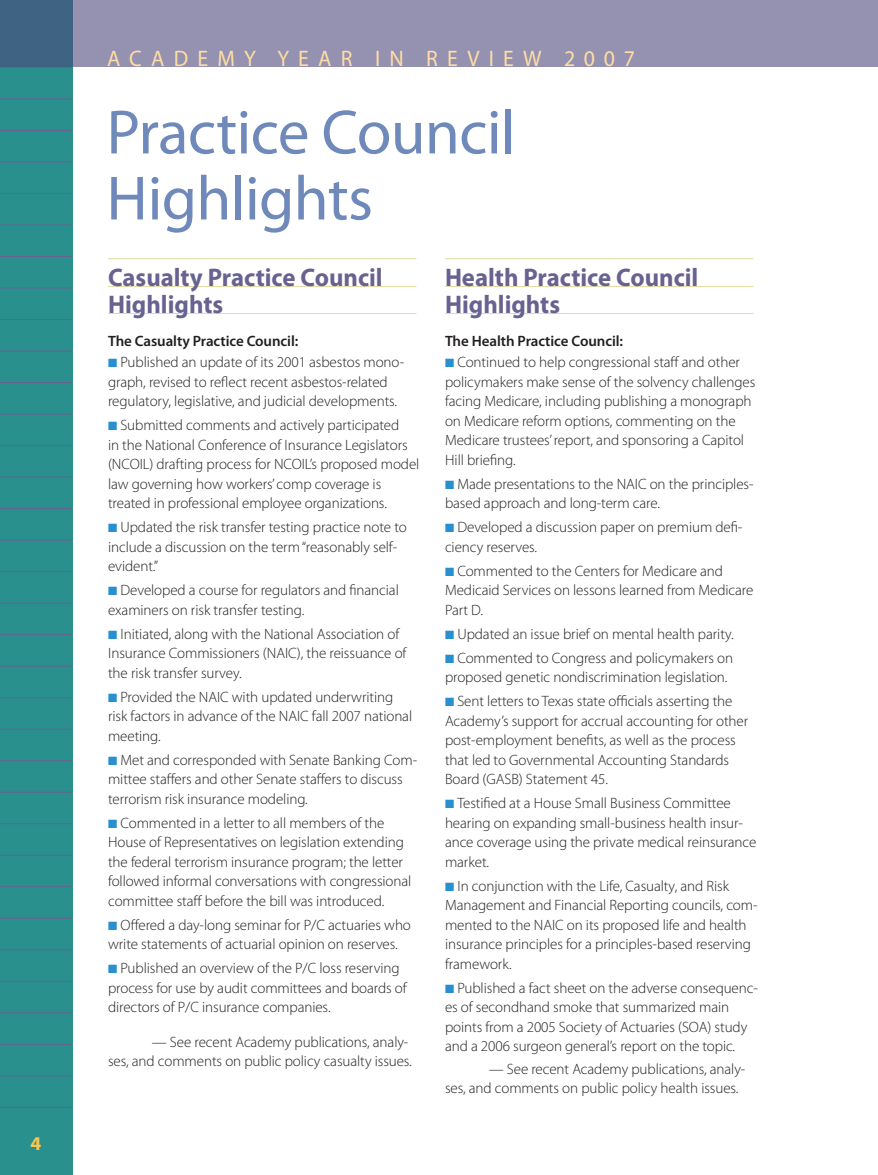
<style>
.page{position:relative;width:878px;height:1175px;background:#fff}
.page>*{position:absolute;margin:0;border:0;box-sizing:border-box;transform-origin:0 0}
.Section_Head{font:63px/66px "Myriad Pro";letter-spacing:-.01em;color:#6f89bb}
.Head__First_Line{font:700 25.5px "Myriad Pro";color:#676290}
.Head__Last_Line{font:700 25.5px "Myriad Pro";color:#676290}
.t1{font:22.5px "Myriad Pro";letter-spacing:.42em;color:#ffdda3}
.t2{font:700 19.5px "Myriad Pro";color:#fec44d}
.bullets{font:300 15px/19.5px "Myriad Pro";letter-spacing:-.005em;color:#231f20}
.text{font:300 15px/19.5px "Myriad Pro";letter-spacing:-.005em;color:#231f20;text-align:right}
.text_NI{font:600 15px "Myriad Pro";letter-spacing:-.005em;color:#231f20}
.s1{color:#2890cf}
</style>
<div class="page">
<div style="left:0;top:0;width:72px;height:1174px;background:#29908e"></div>
<hr style="left:0;top:67px;width:72px;height:1px;background:#676290">
<hr style="left:0;top:99px;width:72px;height:1px;background:#676290">
<hr style="left:0;top:130px;width:72px;height:1px;background:#676290">
<hr style="left:0;top:162px;width:72px;height:1px;background:#676290">
<hr style="left:0;top:193px;width:72px;height:1px;background:#676290">
<hr style="left:0;top:225px;width:72px;height:1px;background:#676290">
<hr style="left:0;top:256px;width:72px;height:1px;background:#676290">
<hr style="left:0;top:288px;width:72px;height:1px;background:#676290">
<hr style="left:0;top:319px;width:72px;height:1px;background:#676290">
<hr style="left:0;top:351px;width:72px;height:1px;background:#676290">
<hr style="left:0;top:382px;width:72px;height:1px;background:#676290">
<hr style="left:0;top:414px;width:72px;height:1px;background:#676290">
<hr style="left:0;top:445px;width:72px;height:1px;background:#676290">
<hr style="left:0;top:477px;width:72px;height:1px;background:#676290">
<hr style="left:0;top:508px;width:72px;height:1px;background:#676290">
<hr style="left:0;top:540px;width:72px;height:1px;background:#676290">
<hr style="left:0;top:571px;width:72px;height:1px;background:#676290">
<hr style="left:0;top:603px;width:72px;height:1px;background:#676290">
<hr style="left:0;top:634px;width:72px;height:1px;background:#676290">
<hr style="left:0;top:666px;width:72px;height:1px;background:#676290">
<hr style="left:0;top:697px;width:72px;height:1px;background:#676290">
<hr style="left:0;top:729px;width:72px;height:1px;background:#676290">
<hr style="left:0;top:760px;width:72px;height:1px;background:#676290">
<hr style="left:0;top:792px;width:72px;height:1px;background:#676290">
<hr style="left:0;top:823px;width:72px;height:1px;background:#676290">
<hr style="left:0;top:855px;width:72px;height:1px;background:#676290">
<hr style="left:0;top:886px;width:72px;height:1px;background:#676290">
<hr style="left:0;top:918px;width:72px;height:1px;background:#676290">
<hr style="left:0;top:949px;width:72px;height:1px;background:#676290">
<hr style="left:0;top:981px;width:72px;height:1px;background:#676290">
<hr style="left:0;top:1012px;width:72px;height:1px;background:#676290">
<hr style="left:0;top:1044px;width:72px;height:1px;background:#676290">
<hr style="left:0;top:1075px;width:72px;height:1px;background:#676290">
<hr style="left:0;top:1107px;width:72px;height:1px;background:#676290">
<svg style="left:0;top:0;width:878px;height:67px;background:#8d8dac"></svg>
<hr style="left:108px;top:258px;width:308px;height:1px;background:#e3dda3">
<hr style="left:108px;top:286px;width:308px;height:1px;background:#e3dda3">
<hr style="left:108px;top:313px;width:308px;height:1px;background:#e3dda3">
<hr style="left:445px;top:258px;width:308px;height:1px;background:#e3dda3">
<hr style="left:445px;top:286px;width:308px;height:1px;background:#e3dda3">
<hr style="left:445px;top:313px;width:308px;height:1px;background:#e3dda3">
<h3 class="t2" style="left:31px;top:1130px;width:12px">4</h3>
<h3 class="t1" style="left:107px;top:45px;width:529px">ACADEMY YEAR IN REVIEW 2007</h3>
<p class="Section_Head" style="left:106px;top:98px;width:411px">Practice Council<br>Highlights</p>
<p class="Head__First_Line" style="left:108px;top:261px;width:276px">Casualty Practice Council</p>
<p class="Head__Last_Line" style="left:108px;top:288px;width:117px">Highlights</p>
<p class="text_NI" style="left:108px;top:331px;width:192px">The Casualty Practice Council:</p>
<p class="bullets" style="left:108px;top:352px;width:297px"><span class="s1">■</span> Published an update of its 2001 asbestos mono&shy;graph, revised to reflect recent asbestos-related regulatory, legislative, and judicial developments.</p>
<p class="bullets" style="left:108px;top:415px;width:313px"><span class="s1">■</span> Submitted comments and actively participated<br>in the National Conference of Insurance Legislators (NCOIL) drafting process for NCOIL’s proposed model law governing how workers’ comp coverage is treated in professional employee organizations.</p>
<p class="bullets" style="left:108px;top:517px;width:300px"><span class="s1">■</span> Updated the risk transfer testing practice note to include a discussion on the term “reasonably self&shy;evident.”</p>
<p class="bullets" style="left:108px;top:580px;width:292px"><span class="s1">■</span> Developed a course for regulators and financial examiners on risk transfer testing.</p>
<p class="bullets" style="left:108px;top:624px;width:300px"><span class="s1">■</span> Initiated, along with the National Association of<br>Insurance Commissioners (NAIC), the reissuance of the risk transfer survey.</p>
<p class="bullets" style="left:108px;top:687px;width:306px"><span class="s1">■</span> Provided the NAIC with updated underwriting risk factors in advance of the NAIC fall 2007 national meeting.</p>
<p class="bullets" style="left:108px;top:750px;width:310px"><span class="s1">■</span> Met and corresponded with Senate Banking Com&shy;mittee staffers and other Senate staffers to discuss terrorism risk insurance modeling.</p>
<p class="bullets" style="left:108px;top:813px;width:305px"><span class="s1">■</span> Commented in a letter to all members of the House of Representatives on legislation extending the federal terrorism insurance program; the letter followed informal conversations with congressional committee staff before the bill was introduced.</p>
<p class="bullets" style="left:108px;top:915px;width:304px"><span class="s1">■</span> Offered a day-long seminar for P/C actuaries who write statements of actuarial opinion on reserves.</p>
<p class="bullets" style="left:108px;top:958px;width:300px"><span class="s1">■</span> Published an overview of the P/C loss reserving process for use by audit committees and boards of directors of P/C insurance companies.</p>
<p class="text" style="left:108px;top:1032px;width:305px">— See recent Academy publications, analy-<br>ses, and comments on public policy casualty issues.</p>
<p class="Head__First_Line" style="left:445px;top:261px;width:255px">Health Practice Council</p>
<p class="Head__Last_Line" style="left:445px;top:288px;width:117px">Highlights</p>
<p class="text_NI" style="left:445px;top:331px;width:180px">The Health Practice Council:</p>
<p class="bullets" style="left:445px;top:352px;width:312px"><span class="s1">■</span> Continued to help congressional staff and other policymakers make sense of the solvency challenges facing Medicare, including publishing a monograph on Medicare reform options, commenting on the Medicare trustees’ report, and sponsoring a Capitol Hill briefing.</p>
<p class="bullets" style="left:445px;top:474px;width:310px"><span class="s1">■</span> Made presentations to the NAIC on the principles&shy;based approach and long-term care.</p>
<p class="bullets" style="left:445px;top:517px;width:299px"><span class="s1">■</span> Developed a discussion paper on premium defi&shy;ciency reserves.</p>
<p class="bullets" style="left:445px;top:561px;width:310px"><span class="s1">■</span> Commented to the Centers for Medicare and<br>Medicaid Services on lessons learned from Medicare<br>Part D.</p>
<p class="bullets" style="left:445px;top:624px;width:290px"><span class="s1">■</span> Updated an issue brief on mental health parity.</p>
<p class="bullets" style="left:445px;top:648px;width:289px"><span class="s1">■</span> Commented to Congress and policymakers on proposed genetic nondiscrimination legislation.</p>
<p class="bullets" style="left:445px;top:691px;width:305px"><span class="s1">■</span> Sent letters to Texas state officials asserting the Academy’s support for accrual accounting for other post-employment benefits, as well as the process that led to Governmental Accounting Standards Board (GASB) Statement 45.</p>
<p class="bullets" style="left:445px;top:793px;width:313px"><span class="s1">■</span> Testified at a House Small Business Committee hearing on expanding small-business health insur&shy;ance coverage using the private medical reinsurance market.</p>
<p class="bullets" style="left:445px;top:876px;width:314px"><span class="s1">■</span> In conjunction with the Life, Casualty, and Risk Management and Financial Reporting councils, com&shy;mented to the NAIC on its proposed life and health insurance principles for a principles-based reserving framework.</p>
<p class="bullets" style="left:445px;top:978px;width:314px"><span class="s1">■</span> Published a fact sheet on the adverse consequenc&shy;es of secondhand smoke that summarized main points from a 2005 Society of Actuaries (SOA) study and a 2006 surgeon general’s report on the topic.</p>
<p class="text" style="left:445px;top:1059px;width:302px;text-align:left;text-indent:44px">— See recent Academy publications, analy&shy;ses, and comments on public policy health issues.</p>
</div>
